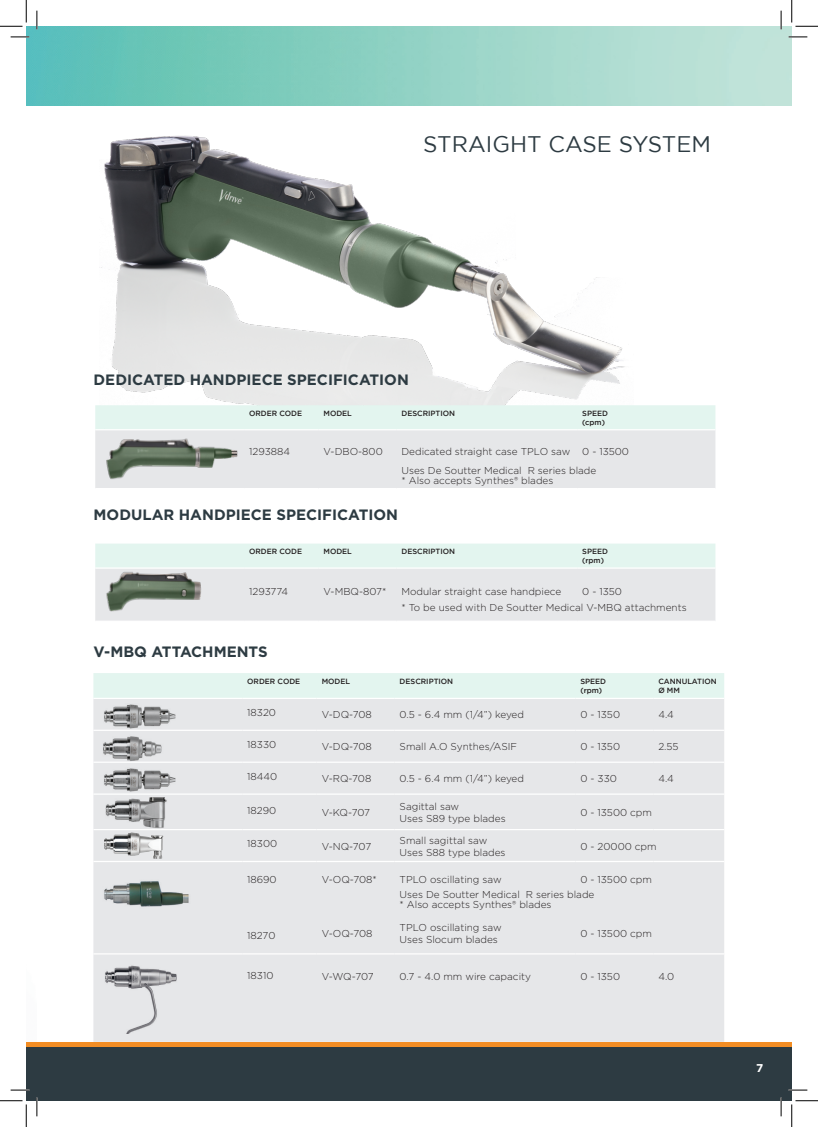
<style>
.page{position:relative;width:818px;height:1127px;background:#fff}
.page>*{position:absolute;margin:0;border:0;box-sizing:border-box;transform-origin:0 0}
.t1{font:22.5px "Gotham";color:#2d3b42}
.t2{font:700 15px "Gotham";color:#2d3b42}
.t3{font:900 11.25px "Avenir";color:#fff}
.t4{font:300 10px/12px "Gotham";color:#231f20}
.t5{font:500 7.5px/9px "Gotham";color:#231f20}
</style>
<div class="page">
<img style="left:101px;top:135px;width:524px;height:270px">
<div style="left:26px;top:1044px;width:766px;height:56px;background:#2d3b42"></div>
<hr style="left:26px;top:1042px;width:766px;height:4px;background:#f28d24">
<svg style="left:95px;top:543px;width:620px;height:77px"></svg>
<hr style="left:95px;top:567px;width:149px;height:1px;background:#fff">
<hr style="left:244px;top:567px;width:74px;height:1px;background:#fff">
<hr style="left:318px;top:567px;width:78px;height:1px;background:#fff">
<hr style="left:396px;top:567px;width:181px;height:1px;background:#fff">
<hr style="left:577px;top:567px;width:138px;height:1px;background:#fff">
<div style="left:93px;top:673px;width:631px;height:24px;background:#e3f5ef"></div>
<div style="left:93px;top:699px;width:631px;height:342px;background:#e6e7e9"></div>
<hr style="left:93px;top:729px;width:149px;height:1px;background:#fff">
<hr style="left:242px;top:729px;width:75px;height:1px;background:#fff">
<hr style="left:317px;top:729px;width:78px;height:1px;background:#fff">
<hr style="left:395px;top:729px;width:180px;height:1px;background:#fff">
<hr style="left:575px;top:729px;width:78px;height:1px;background:#fff">
<hr style="left:653px;top:729px;width:71px;height:1px;background:#fff">
<hr style="left:93px;top:761px;width:149px;height:1px;background:#fff">
<hr style="left:242px;top:761px;width:75px;height:1px;background:#fff">
<hr style="left:317px;top:761px;width:78px;height:1px;background:#fff">
<hr style="left:395px;top:761px;width:180px;height:1px;background:#fff">
<hr style="left:575px;top:761px;width:78px;height:1px;background:#fff">
<hr style="left:653px;top:761px;width:71px;height:1px;background:#fff">
<hr style="left:93px;top:793px;width:149px;height:1px;background:#fff">
<hr style="left:242px;top:793px;width:75px;height:1px;background:#fff">
<hr style="left:317px;top:793px;width:78px;height:1px;background:#fff">
<hr style="left:395px;top:793px;width:180px;height:1px;background:#fff">
<hr style="left:575px;top:793px;width:78px;height:1px;background:#fff">
<hr style="left:653px;top:793px;width:71px;height:1px;background:#fff">
<hr style="left:93px;top:828px;width:149px;height:2px;background:#fff">
<hr style="left:242px;top:828px;width:75px;height:2px;background:#fff">
<hr style="left:317px;top:828px;width:78px;height:2px;background:#fff">
<hr style="left:395px;top:828px;width:180px;height:2px;background:#fff">
<hr style="left:575px;top:828px;width:78px;height:2px;background:#fff">
<hr style="left:653px;top:828px;width:71px;height:2px;background:#fff">
<hr style="left:93px;top:860px;width:149px;height:1px;background:#fff">
<hr style="left:242px;top:860px;width:75px;height:1px;background:#fff">
<hr style="left:317px;top:860px;width:78px;height:1px;background:#fff">
<hr style="left:395px;top:860px;width:180px;height:1px;background:#fff">
<hr style="left:575px;top:860px;width:78px;height:1px;background:#fff">
<hr style="left:653px;top:860px;width:71px;height:1px;background:#fff">
<hr style="left:93px;top:953px;width:149px;height:1px;background:#fff">
<hr style="left:242px;top:953px;width:75px;height:1px;background:#fff">
<hr style="left:317px;top:953px;width:78px;height:1px;background:#fff">
<hr style="left:395px;top:953px;width:180px;height:1px;background:#fff">
<hr style="left:575px;top:953px;width:78px;height:1px;background:#fff">
<hr style="left:653px;top:953px;width:71px;height:1px;background:#fff">
<svg style="left:95px;top:405px;width:620px;height:83px"></svg>
<hr style="left:95px;top:429px;width:149px;height:1px;background:#fff">
<hr style="left:244px;top:429px;width:74px;height:1px;background:#fff">
<hr style="left:318px;top:429px;width:78px;height:1px;background:#fff">
<hr style="left:396px;top:429px;width:181px;height:1px;background:#fff">
<hr style="left:577px;top:429px;width:138px;height:1px;background:#fff">
<img style="left:26px;top:26px;width:766px;height:80px">
<img style="left:105px;top:797px;width:63px;height:32px">
<img style="left:104px;top:703px;width:72px;height:26px">
<img style="left:101px;top:734px;width:63px;height:28px">
<img style="left:103px;top:767px;width:73px;height:25px">
<img style="left:99px;top:870px;width:97px;height:41px">
<img style="left:104px;top:964px;width:73px;height:69px">
<img style="left:95px;top:563px;width:122px;height:55px">
<img style="left:104px;top:428px;width:140px;height:58px">
<img style="left:104px;top:832px;width:59px;height:26px">
<svg style="left:11px;top:36px;width:18px;height:2px"></svg>
<svg style="left:788px;top:36px;width:19px;height:2px"></svg>
<svg style="left:11px;top:1089px;width:18px;height:1px"></svg>
<svg style="left:788px;top:1089px;width:19px;height:1px"></svg>
<svg style="left:36px;top:11px;width:2px;height:18px"></svg>
<svg style="left:36px;top:1097px;width:2px;height:18px"></svg>
<svg style="left:780px;top:11px;width:2px;height:18px"></svg>
<svg style="left:780px;top:1097px;width:2px;height:18px"></svg>
<svg style="left:0;top:0;width:27px;height:27px"></svg>
<svg style="left:0;top:1100px;width:27px;height:26px"></svg>
<svg style="left:791px;top:0;width:27px;height:27px"></svg>
<svg style="left:791px;top:1100px;width:27px;height:26px"></svg>
<p class="t1" style="left:423px;top:131px;width:289px">STRAIGHT CASE SYSTEM</p>
<p class="t2" style="left:94px;top:371px;width:317px">DEDICATED HANDPIECE SPECIFICATION</p>
<p class="t5" style="left:249px;top:408px;width:55px">ORDER CODE</p>
<p class="t5" style="left:323px;top:408px;width:30px">MODEL</p>
<p class="t5" style="left:401px;top:408px;width:55px">DESCRIPTION</p>
<p class="t5" style="left:582px;top:408px;width:27px">SPEED (cpm)</p>
<p class="t4" style="left:249px;top:445px;width:42px">1293884</p>
<p class="t4" style="left:323px;top:445px;width:61px">V-DBO-800</p>
<p class="t4" style="left:401px;top:445px;width:170px">Dedicated straight case TPLO saw</p>
<p class="t4" style="left:582px;top:445px;width:48px">0 - 13500</p>
<p class="t4" style="left:401px;top:463px;width:196px">Uses De Soutter Medical R series blade</p>
<p class="t4" style="left:401px;top:473px;width:153px">* Also accepts Synthes® blades</p>
<p class="t2" style="left:94px;top:506px;width:306px">MODULAR HANDPIECE SPECIFICATION</p>
<p class="t5" style="left:249px;top:546px;width:55px">ORDER CODE</p>
<p class="t5" style="left:323px;top:546px;width:30px">MODEL</p>
<p class="t5" style="left:401px;top:546px;width:55px">DESCRIPTION</p>
<p class="t5" style="left:582px;top:546px;width:27px">SPEED (rpm)</p>
<p class="t4" style="left:249px;top:585px;width:40px">1293774</p>
<p class="t4" style="left:323px;top:585px;width:64px">V-MBQ-807*</p>
<p class="t4" style="left:401px;top:585px;width:161px">Modular straight case handpiece</p>
<p class="t4" style="left:582px;top:585px;width:41px">0 - 1350</p>
<p class="t4" style="left:401px;top:600px;width:287px">* To be used with De Soutter Medical V-MBQ attachments</p>
<p class="t2" style="left:94px;top:643px;width:176px">V-MBQ ATTACHMENTS</p>
<p class="t5" style="left:247px;top:676px;width:55px">ORDER CODE</p>
<p class="t5" style="left:322px;top:676px;width:30px">MODEL</p>
<p class="t5" style="left:400px;top:676px;width:55px">DESCRIPTION</p>
<p class="t5" style="left:580px;top:676px;width:27px">SPEED (rpm)</p>
<p class="t5" style="left:658px;top:676px;width:60px">CANNULATION<br>Ø MM</p>
<p class="t4" style="left:247px;top:706px;width:30px">18320</p>
<p class="t4" style="left:322px;top:708px;width:52px">V-DQ-708</p>
<p class="t4" style="left:400px;top:708px;width:126px">0.5 - 6.4 mm (1/4”) keyed</p>
<p class="t4" style="left:580px;top:708px;width:41px">0 - 1350</p>
<p class="t4" style="left:658px;top:708px;width:17px">4.4</p>
<p class="t4" style="left:247px;top:738px;width:30px">18330</p>
<p class="t4" style="left:322px;top:740px;width:52px">V-DQ-708</p>
<p class="t4" style="left:400px;top:740px;width:119px">Small A.O Synthes/ASIF</p>
<p class="t4" style="left:580px;top:740px;width:41px">0 - 1350</p>
<p class="t4" style="left:658px;top:740px;width:22px">2.55</p>
<p class="t4" style="left:247px;top:770px;width:32px">18440</p>
<p class="t4" style="left:322px;top:772px;width:51px">V-RQ-708</p>
<p class="t4" style="left:400px;top:772px;width:126px">0.5 - 6.4 mm (1/4”) keyed</p>
<p class="t4" style="left:580px;top:772px;width:38px">0 - 330</p>
<p class="t4" style="left:658px;top:772px;width:17px">4.4</p>
<p class="t4" style="left:247px;top:803px;width:31px">18290</p>
<p class="t4" style="left:322px;top:805px;width:50px">V-KQ-707</p>
<p class="t4" style="left:400px;top:799px;width:108px">Sagittal saw<br>Uses S89 type blades</p>
<p class="t4" style="left:580px;top:805px;width:73px">0 - 13500 cpm</p>
<p class="t4" style="left:247px;top:837px;width:31px">18300</p>
<p class="t4" style="left:322px;top:839px;width:51px">V-NQ-707</p>
<p class="t4" style="left:400px;top:833px;width:107px">Small sagittal saw<br>Uses S88 type blades</p>
<p class="t4" style="left:580px;top:839px;width:78px">0 - 20000 cpm</p>
<p class="t4" style="left:247px;top:873px;width:31px">18690</p>
<p class="t4" style="left:322px;top:873px;width:57px">V-OQ-708*</p>
<p class="t4" style="left:400px;top:873px;width:104px">TPLO oscillating saw</p>
<p class="t4" style="left:580px;top:873px;width:73px">0 - 13500 cpm</p>
<p class="t4" style="left:400px;top:887px;width:196px">Uses De Soutter Medical R series blade</p>
<p class="t4" style="left:400px;top:897px;width:153px">* Also accepts Synthes® blades</p>
<p class="t4" style="left:247px;top:929px;width:30px">18270</p>
<p class="t4" style="left:322px;top:926px;width:52px">V-OQ-708</p>
<p class="t4" style="left:400px;top:920px;width:104px">TPLO oscillating saw<br>Uses Slocum blades</p>
<p class="t4" style="left:580px;top:926px;width:73px">0 - 13500 cpm</p>
<p class="t4" style="left:247px;top:968px;width:28px">18310</p>
<p class="t4" style="left:322px;top:969px;width:54px">V-WQ-707</p>
<p class="t4" style="left:400px;top:969px;width:133px">0.7 - 4.0 mm wire capacity</p>
<p class="t4" style="left:580px;top:969px;width:41px">0 - 1350</p>
<p class="t4" style="left:658px;top:969px;width:17px">4.0</p>
<p class="t3" style="left:756px;top:1058px;width:8px">7</p>
</div>
